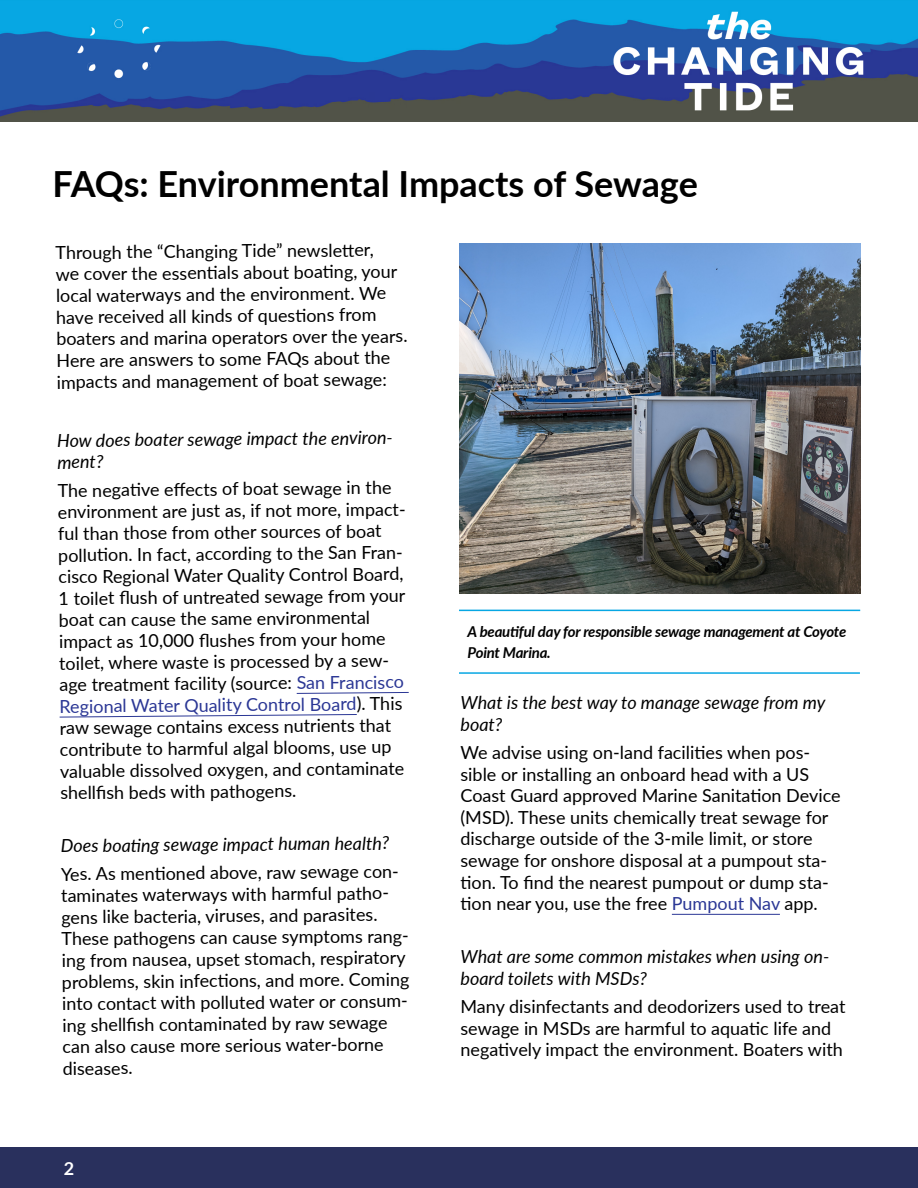
<style>
.page{position:relative;width:918px;height:1188px;background:#fff}
.page>*{position:absolute;margin:0;border:0;box-sizing:border-box;transform-origin:0 0}
.t1{font:700 36px "Lato";color:#000}
.t2{font:18px/21.6px "Lato";letter-spacing:-.01em;color:#000}
.t3{font:italic 18px/21.6px "Lato";letter-spacing:-.01em;color:#000}
.t4{font:18px "Lato";letter-spacing:-.01em;color:#2b3795}
.t5{font:700 18px "Lato";color:#fff}
.t6{font:italic 700 15px/21px "Lato";letter-spacing:-.015em;color:#000}
.s1{color:#2b3795}
.s2{color:#000}
</style>
<div class="page">
<hr style="left:459px;top:672px;width:401px;height:2px;background:#07a7e3">
<hr style="left:459px;top:610px;width:401px;height:1px;background:#07a7e3">
<svg style="left:59px;top:714px;width:298px;height:4px"></svg>
<hr style="left:672px;top:914px;width:108px;height:1px;background:#2b3795">
<img style="left:0;top:0;width:918px;height:122px">
<svg style="left:296px;top:692px;width:113px;height:2px"></svg>
<img style="left:459px;top:244px;width:402px;height:350px">
<div style="left:0;top:1148px;width:918px;height:40px;background:#29305d"></div>
<h1 class="t1" style="left:52px;top:157px;width:647px">FAQs: Environmental Impacts of Sewage</h1>
<p class="t2" style="left:56px;top:240px;width:354px">Through the “Changing Tide” newsletter,<br>we cover the essentials about boating, your local waterways and the environment. We have received all kinds of questions from boaters and marina operators over the years.<br>Here are answers to some FAQs about the impacts and management of boat sewage:</p>
<p class="t3" style="left:57px;top:427px;width:337px;line-height:23px">How does boater sewage impact the environ&shy;ment?</p>
<p class="t2" style="left:58px;top:477px;width:350px">The negative effects of boat sewage in the environment are just as, if not more, impact&shy;ful than those from other sources of boat pollution. In fact, according to the San Fran&shy;cisco Regional Water Quality Control Board, 1 toilet flush of untreated sewage from your boat can cause the same environmental impact as 10,000 flushes from your home</p>
<p class="t2" style="left:59px;top:650px;width:332px">toilet, where waste is processed by a sew-</p>
<p class="t2" style="left:59px;top:672px;width:346px">age treatment facility (source: <span class="s1">San Francisco</span></p>
<p class="t4" style="left:60px;top:692px;width:345px">Regional Water Quality Control Board<span class="s2">). This</span></p>
<p class="t2" style="left:60px;top:715px;width:333px">raw sewage contains excess nutrients that</p>
<p class="t2" style="left:60px;top:737px;width:333px">contribute to harmful algal blooms, use up</p>
<p class="t2" style="left:60px;top:758px;width:346px">valuable dissolved oxygen, and contaminate</p>
<p class="t2" style="left:60px;top:780px;width:238px">shellfish beds with pathogens.</p>
<p class="t3" style="left:61px;top:833px;width:330px">Does boating sewage impact human health?</p>
<p class="t2" style="left:61px;top:861px;width:350px">Yes. As mentioned above, raw sewage con&shy;taminates waterways with harmful patho&shy;gens like bacteria, viruses, and parasites.<br>These pathogens can cause symptoms rang&shy;ing from nausea, upset stomach, respiratory problems, skin infections, and more. Coming into contact with polluted water or consum&shy;ing shellfish contaminated by raw sewage can also cause more serious water-borne diseases.</p>
<p class="t6" style="left:468px;top:620px;width:380px">A beautiful day for responsible sewage management at Coyote<br>Point Marina.</p>
<p class="t3" style="left:460px;top:691px;width:366px">What is the best way to manage sewage from my boat?</p>
<p class="t2" style="left:460px;top:741px;width:382px">We advise using on-land facilities when pos&shy;sible or installing an onboard head with a US Coast Guard approved Marine Sanitation Device (MSD). These units chemically treat sewage for discharge outside of the 3-mile limit, or store sewage for onshore disposal at a pumpout sta&shy;tion. To find the nearest pumpout or dump sta&shy;tion near you, use the free <span class="s1">Pumpout Nav</span> app.</p>
<p class="t3" style="left:460px;top:945px;width:370px">What are some common mistakes when using on&shy;board toilets with MSDs?</p>
<p class="t2" style="left:460px;top:995px;width:387px">Many disinfectants and deodorizers used to treat sewage in MSDs are harmful to aquatic life and negatively impact the environment. Boaters with</p>
<p class="t5" style="left:64px;top:1155px;width:12px">2</p>
</div>
